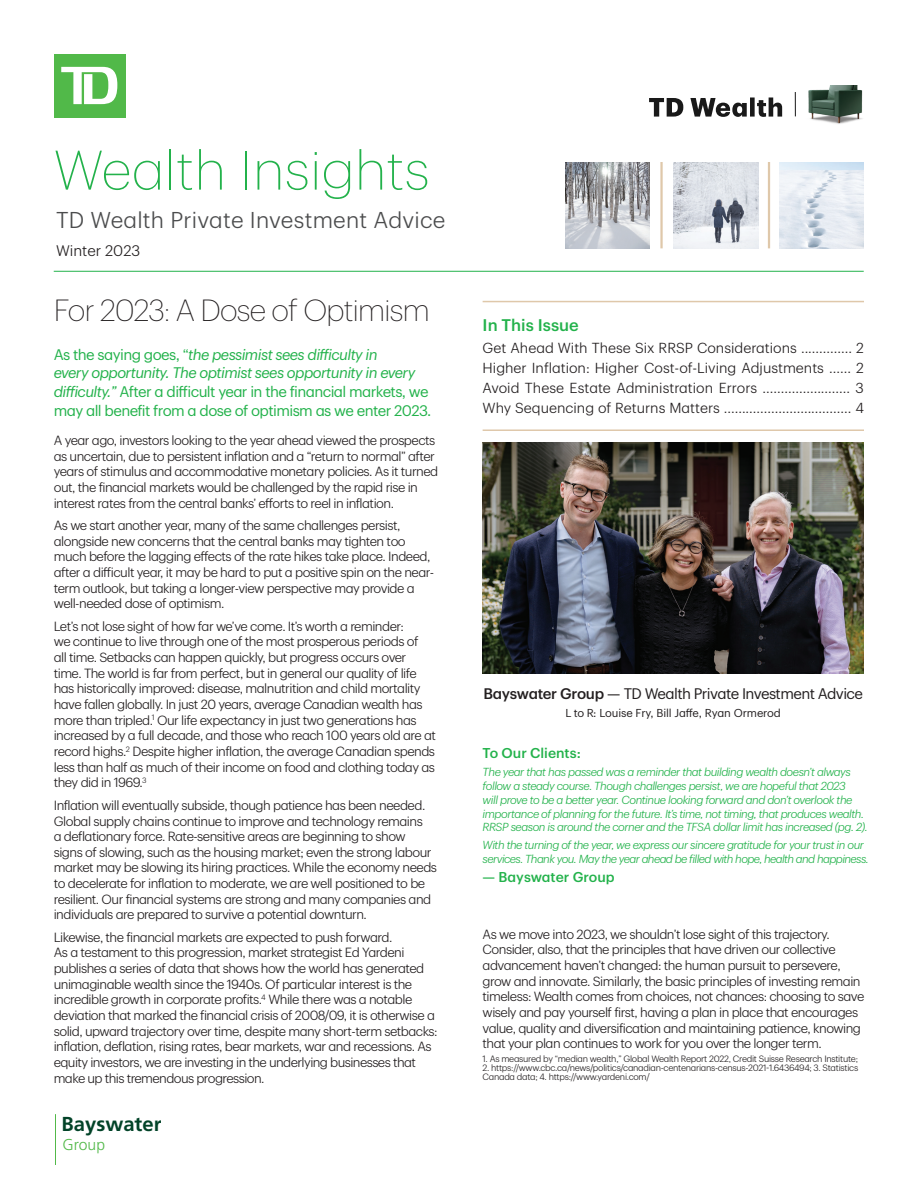
<style>
.page{position:relative;width:918px;height:1188px;background:#fff}
.page>*{position:absolute;margin:0;border:0;box-sizing:border-box;transform-origin:0 0}
.t1{font:200 54.45px "TD Graphik";letter-spacing:.01em;color:#23b24b}
.t2{font:200 30px "TD Graphik";letter-spacing:-.025em;color:#231f20}
.t3{font:300 22.5px "TD Graphik";letter-spacing:.01em;color:#4b4c4d}
.t4{font:700 20.25px "Frutiger LT Std";color:#024328}
.t5{font:500 16.5px "TD Graphik";color:#23b24b}
.t6{font:300 15.75px "Frutiger LT Std";color:#52b949}
.t7{font:15px/18.8px "TD Graphik";letter-spacing:-.04em;color:#23b24b}
.t8{font:15px "TD Graphik";letter-spacing:-.04em;color:#231f20}
.t9{font:300 15px "TD Graphik";color:#231f20}
.t10{font:300 14.25px/20px "TD Graphik";color:#231f20;text-align:justify}
.t11{font:500 13.95px "TD Graphik";color:#23b24b}
.t12{font:300 13.05px/15.6px "TD Graphik";letter-spacing:-.04em;color:#231f20}
.t13{font:italic 300 11.4px/13.8px "TD Graphik";letter-spacing:-.04em;color:#23b24b}
.t14{font:11.25px "TD Graphik";letter-spacing:-.01em;color:#231f20}
.t15{font:300 9px/9px "TD Graphik";letter-spacing:-.03em;color:#231f20}
.s1{font-style:italic}
.s2{font-weight:500}
</style>
<div class="page">
<hr style="left:55px;top:1114px;width:1px;height:51px;background:#52b949">
<img style="left:483px;top:443px;width:381px;height:231px">
<hr style="left:483px;top:301px;width:381px;height:1px;background:#dfc8aa">
<hr style="left:483px;top:429px;width:381px;height:2px;background:#dfc8aa">
<hr style="left:54px;top:271px;width:810px;height:1px;background:#23b24b">
<svg style="left:649px;top:98px;width:133px;height:19px"></svg>
<svg style="left:795px;top:92px;width:1px;height:24px"></svg>
<img style="left:808px;top:85px;width:55px;height:39px">
<div style="left:54px;top:54px;width:71px;height:64px;background:#51b949"></div>
<svg style="left:61px;top:67px;width:56px;height:37px"></svg>
<hr style="left:660px;top:162px;width:3px;height:86px;background:#dfc8aa">
<hr style="left:768px;top:162px;width:2px;height:86px;background:#dfc8aa">
<img style="left:565px;top:162px;width:85px;height:86px">
<img style="left:674px;top:162px;width:84px;height:86px">
<img style="left:779px;top:162px;width:84px;height:86px">
<p class="t1" style="left:54px;top:131px;width:377px">Wealth Insights</p>
<p class="t3" style="left:56px;top:203px;width:391px">TD Wealth Private Investment Advice</p>
<p class="t9" style="left:56px;top:239px;width:86px">Winter 2023</p>
<p class="t2" style="left:54px;top:289px;width:377px">For 2023: A Dose of Optimism</p>
<p class="t5" style="left:483px;top:312px;width:98px">In This Issue</p>
<p class="t10" style="left:483px;top:337px;width:383px">Get Ahead With These Six RRSP Considerations .............. 2<br>Higher Inflation: Higher Cost-of-Living Adjustments ...... 2<br>Avoid These Estate Administration Errors ........................ 3<br>Why Sequencing of Returns Matters ................................... 4</p>
<p class="t7" style="left:54px;top:344px;width:379px">As the saying goes, “<span class="s1">the pessimist sees difficulty in<br>every opportunity. The optimist sees opportunity in every difficulty.”</span> After a difficult year in the financial markets, we may all benefit from a dose of optimism as we enter 2023.</p>
<p class="t12" style="left:54px;top:431px;width:386px">A year ago, investors looking to the year ahead viewed the prospects as uncertain, due to persistent inflation and a “return to normal” after years of stimulus and accommodative monetary policies. As it turned out, the financial markets would be challenged by the rapid rise in interest rates from the central banks’ efforts to reel in inflation.</p>
<p class="t12" style="left:54px;top:517px;width:382px">As we start another year, many of the same challenges persist, alongside new concerns that the central banks may tighten too much before the lagging effects of the rate hikes take place. Indeed, after a difficult year, it may be hard to put a positive spin on the near&shy;term outlook, but taking a longer-view perspective may provide a well-needed dose of optimism.</p>
<p class="t12" style="left:54px;top:617px;width:384px">Let’s not lose sight of how far we’ve come. It’s worth a reminder:<br>we continue to live through one of the most prosperous periods of<br>all time. Setbacks can happen quickly, but progress occurs over time. The world is far from perfect, but in general our quality of life has historically improved: disease, malnutrition and child mortality have fallen globally. In just 20 years, average Canadian wealth has more than tripled.<sup>1</sup> Our life expectancy in just two generations has increased by a full decade, and those who reach 100 years old are at record highs.<sup>2</sup> Despite higher inflation, the average Canadian spends less than half as much of their income on food and clothing today as they did in 1969.<sup>3</sup></p>
<p class="t12" style="left:54px;top:796px;width:385px">Inflation will eventually subside, though patience has been needed.<br>Global supply chains continue to improve and technology remains<br>a deflationary force. Rate-sensitive areas are beginning to show signs of slowing, such as the housing market; even the strong labour market may be slowing its hiring practices. While the economy needs to decelerate for inflation to moderate, we are well positioned to be resilient. Our financial systems are strong and many companies and individuals are prepared to survive a potential downturn.</p>
<p class="t12" style="left:54px;top:928px;width:386px">Likewise, the financial markets are expected to push forward.<br>As a testament to this progression, market strategist Ed Yardeni publishes a series of data that shows how the world has generated unimaginable wealth since the 1940s. Of particular interest is the incredible growth in corporate profits.<sup>4</sup> While there was a notable deviation that marked the financial crisis of 2008/09, it is otherwise a solid, upward trajectory over time, despite many short-term setbacks: inflation, deflation, rising rates, bear markets, war and recessions. As equity investors, we are investing in the underlying businesses that make up this tremendous progression.</p>
<p class="t12" style="left:483px;top:925px;width:383px">As we move into 2023, we shouldn’t lose sight of this trajectory.<br>Consider, also, that the principles that have driven our collective advancement haven’t changed: the human pursuit to persevere, grow and innovate. Similarly, the basic principles of investing remain timeless: Wealth comes from choices, not chances: choosing to save wisely and pay yourself first, having a plan in place that encourages value, quality and diversification and maintaining patience, knowing that your plan continues to work for you over the longer term.</p>
<p class="t8" style="left:484px;top:682px;width:381px"><span class="s2">Bayswater Group</span> — TD Wealth Private Investment Advice</p>
<p class="t14" style="left:566px;top:704px;width:217px">L to R: Louise Fry, Bill Jaffe, Ryan Ormerod</p>
<p class="t11" style="left:483px;top:742px;width:100px">To Our Clients:</p>
<p class="t13" style="left:483px;top:764px;width:387px">The year that has passed was a reminder that building wealth doesn’t always follow a steady course. Though challenges persist, we are hopeful that 2023<br>will prove to be a better year. Continue looking forward and don’t overlook the importance of planning for the future. It’s time, not timing, that produces wealth.<br>RRSP season is around the corner and the TFSA dollar limit has increased (pg. 2).</p>
<p class="t13" style="left:483px;top:837px;width:388px">With the turning of the year, we express our sincere gratitude for your trust in our services. Thank you. May the year ahead be filled with hope, health and happiness.</p>
<p class="t11" style="left:483px;top:867px;width:134px">— Bayswater Group</p>
<p class="t15" style="left:483px;top:1053px;width:377px">1. As measured by “median wealth,” Global Wealth Report 2022, Credit Suisse Research Institute;</p>
<p class="t15" style="left:483px;top:1062px;width:377px">2. https://www.cbc.ca/news/politics/canadian-centenarians-census-2021-1.6436494; 3. Statistics<br>Canada data; 4. https://www.yardeni.com/</p>
<p class="t4" style="left:62px;top:1112px;width:101px">Bayswater</p>
<p class="t6" style="left:62px;top:1136px;width:44px">Group</p>
</div>
